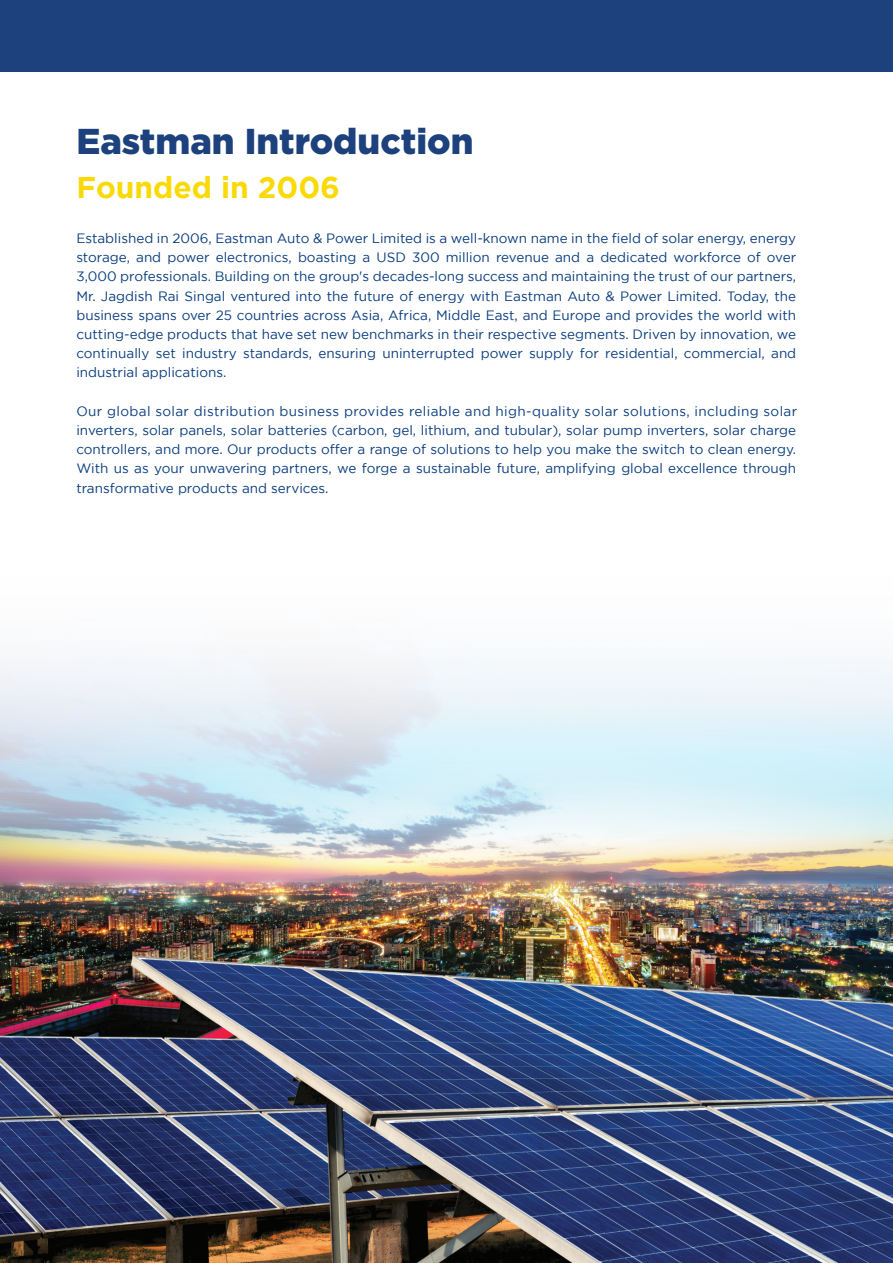
<style>
.page{position:relative;width:893px;height:1263px;background:#fff}
.page>*{position:absolute;margin:0;border:0;box-sizing:border-box;transform-origin:0 0}
.t1{font:900 36px "Gotham";color:#1c417c}
.t2{font:700 30px "Gotham";color:#f9da07}
.t3{font:13.5px/19.2px "Gotham";color:#0a3d7e;text-align:justify}
</style>
<div class="page">
<img style="left:0;top:1143px;width:893px;height:120px">
<img style="left:0;top:71px;width:893px;height:1072px">
<div style="left:0;top:0;width:893px;height:71px;background:#1c417c"></div>
<h1 class="t1" style="left:76px;top:120px;width:399px">Eastman Introduction</h1>
<h2 class="t2" style="left:76px;top:170px;width:265px">Founded in 2006</h2>
<p class="t3" style="left:76px;top:228px;width:721px">Established in 2006, Eastman Auto &amp; Power Limited is a well-known name in the field of solar energy, energy storage, and power electronics, boasting a USD 300 million revenue and a dedicated workforce of over 3,000 professionals. Building on the group's decades-long success and maintaining the trust of our partners, Mr. Jagdish Rai Singal ventured into the future of energy with Eastman Auto &amp; Power Limited. Today, the business spans over 25 countries across Asia, Africa, Middle East, and Europe and provides the world with cutting-edge products that have set new benchmarks in their respective segments. Driven by innovation, we continually set industry standards, ensuring uninterrupted power supply for residential, commercial, and industrial applications.</p>
<p class="t3" style="left:76px;top:401px;width:722px">Our global solar distribution business provides reliable and high-quality solar solutions, including solar inverters, solar panels, solar batteries (carbon, gel, lithium, and tubular), solar pump inverters, solar charge controllers, and more. Our products offer a range of solutions to help you make the switch to clean energy.<br>With us as your unwavering partners, we forge a sustainable future, amplifying global excellence through transformative products and services.</p>
</div>
